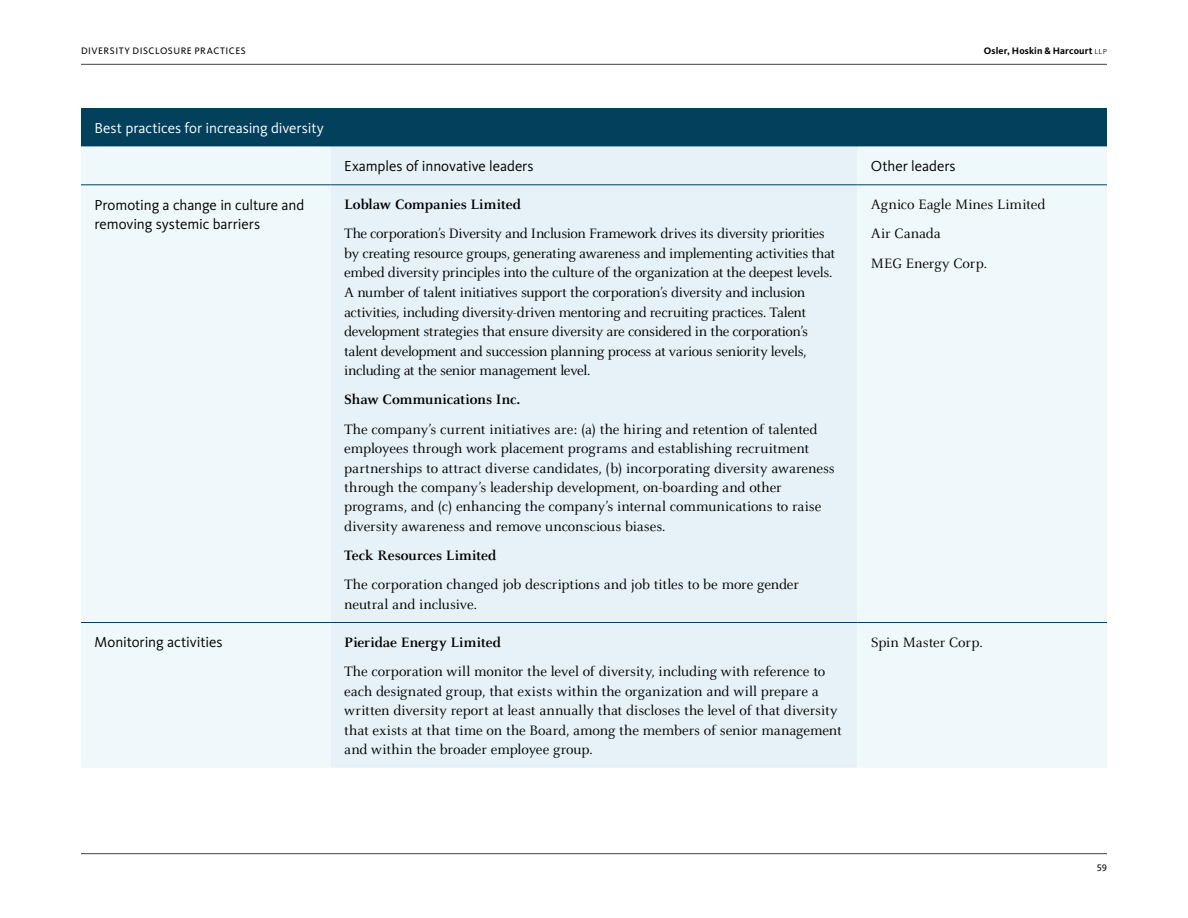
<style>
.page{position:relative;width:1188px;height:918px;background:#fff}
.page>*{position:absolute;margin:0;border:0;box-sizing:border-box;transform-origin:0 0}
.t1{font:15px/19.5px "Celeste OT";letter-spacing:-.01em;color:#000}
.t2{font:15px/19.5px "Kievit Pro";letter-spacing:-.005em;color:#000}
.t3{font:700 15px "Celeste OT";color:#000}
.t4{font:15px "Kievit Pro";letter-spacing:-.005em;color:#fff}
.t5{font:9.75px "Kievit Pro";letter-spacing:.05em;color:#000}
.t6{font:700 9.75px "Kievit Pro";letter-spacing:.015em;color:#000}
.s1{font-weight:300}
</style>
<div class="page">
<hr style="left:81px;top:853px;width:1026px;height:1px;background:#414141">
<hr style="left:81px;top:64px;width:1026px;height:1px;background:#414141">
<div style="left:81px;top:108px;width:1026px;height:38px;background:#03405c"></div>
<div style="left:81px;top:146px;width:1026px;height:622px;background:#eff8fa"></div>
<div style="left:331px;top:146px;width:526px;height:622px;background:#e6f2f7"></div>
<hr style="left:81px;top:184px;width:250px;height:1px;background:#03405c">
<hr style="left:331px;top:184px;width:526px;height:1px;background:#03405c">
<hr style="left:857px;top:184px;width:250px;height:1px;background:#03405c">
<hr style="left:81px;top:622px;width:250px;height:1px;background:#03405c">
<hr style="left:331px;top:622px;width:526px;height:1px;background:#03405c">
<hr style="left:857px;top:622px;width:250px;height:1px;background:#03405c">
<p class="t5" style="left:81px;top:45px;width:166px">DIVERSITY DISCLOSURE PRACTICES</p>
<p class="t6" style="left:984px;top:45px;width:125px">Osler, Hoskin &amp; Harcourt <span class="s1">llp</span></p>
<p class="t4" style="left:94px;top:119px;width:231px">Best practices for increasing diversity</p>
<p class="t2" style="left:344px;top:156px;width:191px">Examples of innovative leaders</p>
<p class="t2" style="left:871px;top:156px;width:86px">Other leaders</p>
<p class="t2" style="left:94px;top:195px;width:211px">Promoting a change in culture and removing systemic barriers</p>
<p class="t3" style="left:344px;top:196px;width:178px">Loblaw Companies Limited</p>
<p class="t1" style="left:344px;top:224px;width:492px">The corporation’s Diversity and Inclusion Framework drives its diversity priorities by creating resource groups, generating awareness and implementing activities that embed diversity principles into the culture of the organization at the deepest levels.<br>A number of talent initiatives support the corporation’s diversity and inclusion activities, including diversity-driven mentoring and recruiting practices. Talent development strategies that ensure diversity are considered in the corporation’s talent development and succession planning process at various seniority levels, including at the senior management level.</p>
<p class="t3" style="left:344px;top:391px;width:177px">Shaw Communications Inc.</p>
<p class="t1" style="left:344px;top:419px;width:492px">The company’s current initiatives are: (a) the hiring and retention of talented employees through work placement programs and establishing recruitment partnerships to attract diverse candidates, (b) incorporating diversity awareness through the company’s leadership development, on-boarding and other programs, and (c) enhancing the company’s internal communications to raise diversity awareness and remove unconscious biases.</p>
<p class="t3" style="left:344px;top:547px;width:154px">Teck Resources Limited</p>
<p class="t1" style="left:344px;top:575px;width:456px">The corporation changed job descriptions and job titles to be more gender neutral and inclusive.</p>
<p class="t2" style="left:94px;top:632px;width:130px">Monitoring activities</p>
<p class="t3" style="left:344px;top:634px;width:158px">Pieridae Energy Limited</p>
<p class="t1" style="left:344px;top:662px;width:499px">The corporation will monitor the level of diversity, including with reference to each designated group, that exists within the organization and will prepare a written diversity report at least annually that discloses the level of that diversity that exists at that time on the Board, among the members of senior management and within the broader employee group.</p>
<p class="t1" style="left:871px;top:190px;width:176px;line-height:29.2px">Agnico Eagle Mines Limited<br>Air Canada<br>MEG Energy Corp.</p>
<p class="t1" style="left:871px;top:633px;width:113px">Spin Master Corp.</p>
<p class="t5" style="left:1097px;top:862px;width:12px">59</p>
</div>
